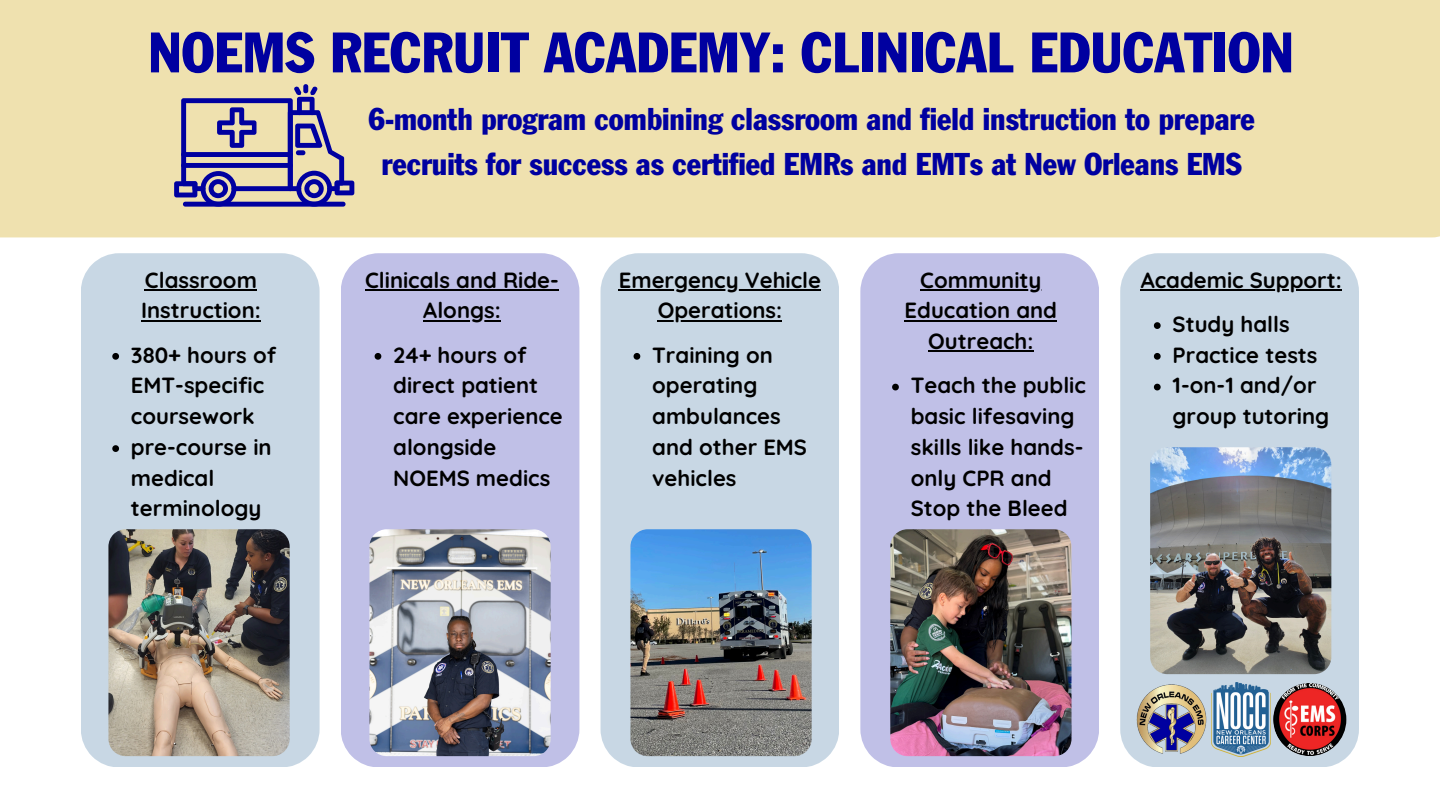
<style>
.page{position:relative;width:1440px;height:810px;background:#fff}
.page>*{position:absolute;margin:0;border:0;box-sizing:border-box;transform-origin:0 0}
.t1{font:condensed 56px "Franklin Gothic Std";letter-spacing:.005em;color:#0000a0}
.t2{font:condensed 31px/45.8px "Franklin Gothic Std";color:#0000a0;text-align:center}
.t3{font:700 22px/30.8px "Quicksand";color:#000}
</style>
<div class="page">
<div style="left:0;top:0;width:1440px;height:237px;background:#efe1af"></div>
<div style="left:81px;top:253px;width:239px;height:514px;background:#c8d7e4"></div>
<div style="left:341px;top:253px;width:238px;height:514px;background:#c0c0e7"></div>
<div style="left:601px;top:253px;width:238px;height:514px;background:#c8d7e4"></div>
<div style="left:860px;top:253px;width:239px;height:514px;background:#c0c0e7"></div>
<div style="left:1120px;top:253px;width:239px;height:514px;background:#c8d7e4"></div>
<img style="left:630px;top:529px;width:182px;height:227px">
<img style="left:369px;top:529px;width:182px;height:227px">
<img style="left:108px;top:529px;width:182px;height:227px">
<img style="left:890px;top:529px;width:182px;height:227px">
<img style="left:1150px;top:447px;width:181px;height:227px">
<img style="left:1135px;top:683px;width:73px;height:73px">
<img style="left:1273px;top:683px;width:73px;height:73px;border-radius:50%">
<img style="left:1211px;top:683px;width:59px;height:73px">
<div style="left:303px;top:84px;width:5px;height:9px;background:#0000a0;border-radius:2px"></div>
<svg style="left:174px;top:86px;width:180px;height:120px;background:#a79daa"></svg>
<hr style="left:183px;top:202px;width:163px;height:4px;background:#0000a0;border-radius:2px">
<hr style="left:145px;top:289px;width:112px;height:2px;background:#000">
<hr style="left:141px;top:320px;width:120px;height:1px;background:#000">
<svg style="left:112px;top:353px;width:7px;height:7px"></svg>
<svg style="left:112px;top:445px;width:7px;height:7px"></svg>
<hr style="left:619px;top:289px;width:202px;height:2px;background:#000">
<hr style="left:658px;top:320px;width:124px;height:1px;background:#000">
<svg style="left:634px;top:353px;width:6px;height:7px"></svg>
<hr style="left:1141px;top:289px;width:201px;height:2px;background:#000">
<svg style="left:1154px;top:322px;width:7px;height:7px"></svg>
<svg style="left:1154px;top:353px;width:7px;height:7px"></svg>
<svg style="left:1154px;top:384px;width:7px;height:6px"></svg>
<hr style="left:920px;top:289px;width:122px;height:2px;background:#000">
<hr style="left:905px;top:320px;width:152px;height:1px;background:#000">
<hr style="left:928px;top:351px;width:106px;height:1px;background:#000">
<svg style="left:892px;top:384px;width:7px;height:6px"></svg>
<hr style="left:365px;top:289px;width:194px;height:2px;background:#000">
<hr style="left:423px;top:320px;width:78px;height:1px;background:#000">
<svg style="left:375px;top:353px;width:6px;height:7px"></svg>
<p class="t1" style="left:148px;top:30px;width:1147px">NOEMS RECRUIT ACADEMY: CLINICAL EDUCATION</p>
<p class="t3" style="left:141px;top:264px;width:121px">Classroom<br>Instruction:</p>
<p class="t3" style="left:131px;top:339px;width:147px">380+ hours of<br>EMT-specific coursework</p>
<h3 class="t3" style="left:131px;top:431px;width:142px">pre-course in medical terminology</h3>
<p class="t2" style="left:368px;top:99px;width:888px">6-month program combining classroom and field instruction to prepare recruits for success as certified EMRs and EMTs at New Orleans EMS</p>
<p class="t3" style="left:365px;top:264px;width:195px">Clinicals and Ride-</p>
<p class="t3" style="left:393px;top:288px;width:135px;line-height:44.2px;text-align:center">Alongs:<br>24+ hours of</p>
<p class="t3" style="left:393px;top:370px;width:171px">direct patient care experience alongside<br>NOEMS medics</p>
<p class="t3" style="left:619px;top:264px;width:204px">Emergency Vehicle</p>
<p class="t3" style="left:652px;top:288px;width:132px;line-height:44.2px">Operations:<br>Training on</p>
<h3 class="t3" style="left:652px;top:370px;width:156px">operating ambulances and other EMS vehicles</h3>
<h3 class="t3" style="left:905px;top:264px;width:154px;text-align:center">Community<br>Education and<br>Outreach:</h3>
<p class="t3" style="left:911px;top:370px;width:177px">Teach the public basic lifesaving skills like hands&shy;only CPR and<br>Stop the Bleed</p>
<p class="t3" style="left:1141px;top:264px;width:203px">Academic Support:</p>
<p class="t3" style="left:1173px;top:308px;width:119px">Study halls</p>
<h3 class="t3" style="left:1173px;top:339px;width:146px">Practice tests</h3>
<p class="t3" style="left:1173px;top:370px;width:158px">1-on-1 and/or group tutoring</p>
</div>
